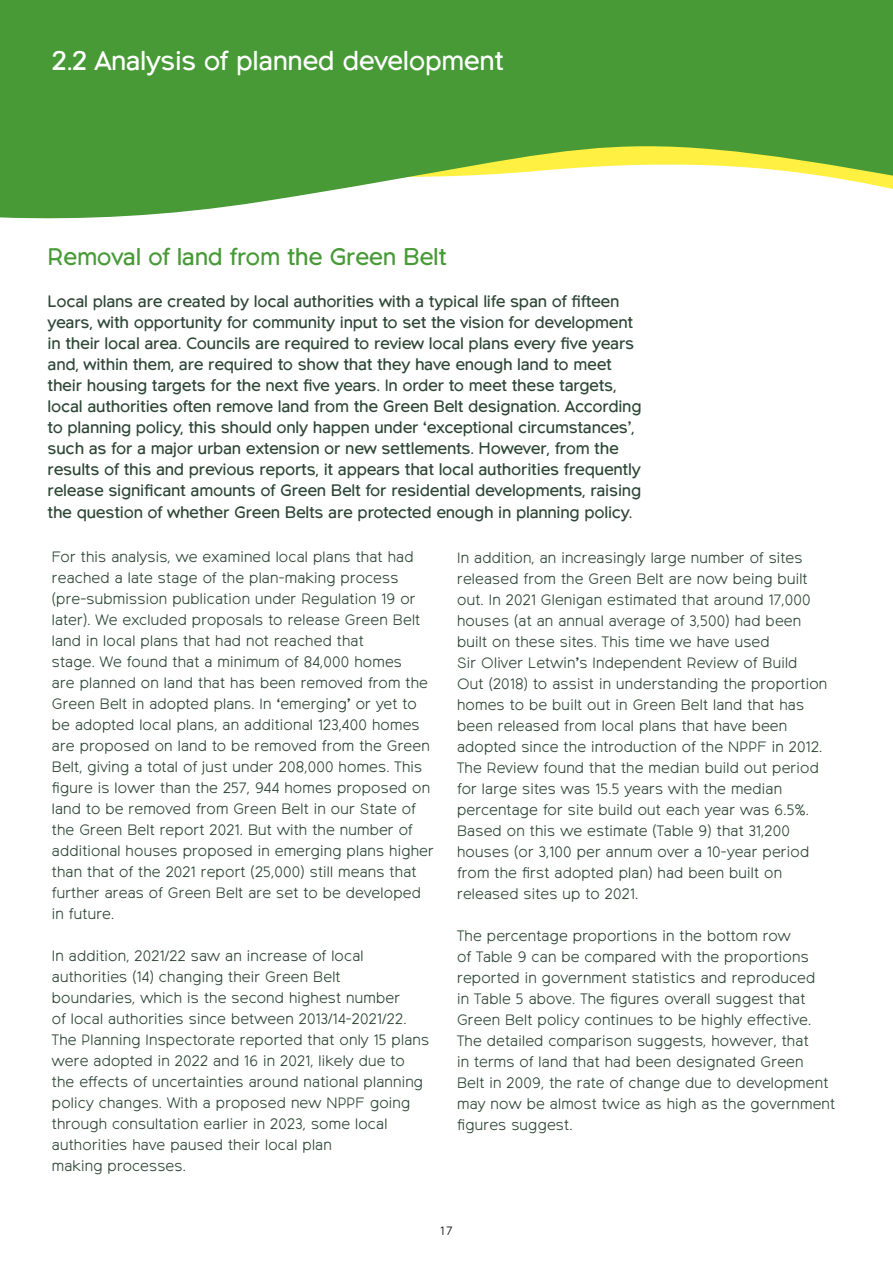
<style>
.page{position:relative;width:893px;height:1263px;background:#fff}
.page>*{position:absolute;margin:0;border:0;box-sizing:border-box;transform-origin:0 0}
.t1{font:27px "Northwoods";letter-spacing:-.015em;color:#fff}
.t2{font:24px "Northwoods";letter-spacing:-.015em;color:#479a36}
.t3{font:16.5px/21px "Northwoods";letter-spacing:-.015em;color:#2d4635}
.t4{font:300 15px/21px "Northwoods";letter-spacing:.015em;color:#2d4635}
.t5{font:300 12px "Northwoods";color:#000}
</style>
<div class="page">
<svg style="left:0;top:0;width:893px;height:219px;background:#68ab53"></svg>
<h1 class="t1" style="left:52px;top:45px;width:453px">2.2 Analysis of planned development</h1>
<h2 class="t2" style="left:48px;top:242px;width:401px">Removal of land from the Green Belt</h2>
<p class="t3" style="left:48px;top:291px;width:595px">Local plans are created by local authorities with a typical life span of fifteen years, with opportunity for community input to set the vision for development in their local area. Councils are required to review local plans every five years and, within them, are required to show that they have enough land to meet their housing targets for the next five years. In order to meet these targets, local authorities often remove land from the Green Belt designation. According to planning policy, this should only happen under ‘exceptional circumstances’, such as for a major urban extension or new settlements. However, from the results of this and previous reports, it appears that local authorities frequently release significant amounts of Green Belt for residential developments, raising</p>
<p class="t3" style="left:48px;top:502px;width:586px">the question of whether Green Belts are protected enough in planning policy.</p>
<p class="t4" style="left:52px;top:547px;width:383px">For this analysis, we examined local plans that had reached a late stage of the plan-making process (pre-submission publication under Regulation 19 or later). We excluded proposals to release Green Belt land in local plans that had not reached that<br>stage. We found that a minimum of 84,000 homes<br>are planned on land that has been removed from the Green Belt in adopted plans. In ‘emerging’ or yet to be adopted local plans, an additional 123,400 homes are proposed on land to be removed from the Green Belt, giving a total of just under 208,000 homes. This figure is lower than the 257, 944 homes proposed on land to be removed from Green Belt in our State of the Green Belt report 2021. But with the number of additional houses proposed in emerging plans higher than that of the 2021 report (25,000) still means that further areas of Green Belt are set to be developed in future.</p>
<p class="t4" style="left:52px;top:946px;width:379px">In addition, 2021/22 saw an increase of local authorities (14) changing their Green Belt<br>boundaries, which is the second highest number<br>of local authorities since between 2013/14-2021/22.<br>The Planning Inspectorate reported that only 15 plans were adopted in 2022 and 16 in 2021, likely due to the effects of uncertainties around national planning policy changes. With a proposed new NPPF going through consultation earlier in 2023, some local authorities have paused their local plan<br>making processes.</p>
<p class="t4" style="left:457px;top:547px;width:372px">In addition, an increasingly large number of sites released from the Green Belt are now being built out. In 2021 Glenigan estimated that around 17,000 houses (at an annual average of 3,500) had been built on these sites. This time we have used<br>Sir Oliver Letwin’s Independent Review of Build Out (2018) to assist in understanding the proportion homes to be built out in Green Belt land that has been released from local plans that have been adopted since the introduction of the NPPF in 2012.<br>The Review found that the median build out period for large sites was 15.5 years with the median percentage for site build out each year was 6.5%.<br>Based on this we estimate (Table 9) that 31,200 houses (or 3,100 per annum over a 10-year period from the first adopted plan) had been built on released sites up to 2021.</p>
<p class="t4" style="left:457px;top:925px;width:380px">The percentage proportions in the bottom row<br>of Table 9 can be compared with the proportions reported in government statistics and reproduced<br>in Table 5 above. The figures overall suggest that Green Belt policy continues to be highly effective.<br>The detailed comparison suggests, however, that<br>in terms of land that had been designated Green<br>Belt in 2009, the rate of change due to development may now be almost twice as high as the government figures suggest.</p>
<p class="t5" style="left:441px;top:1224px;width:13px">17</p>
</div>
